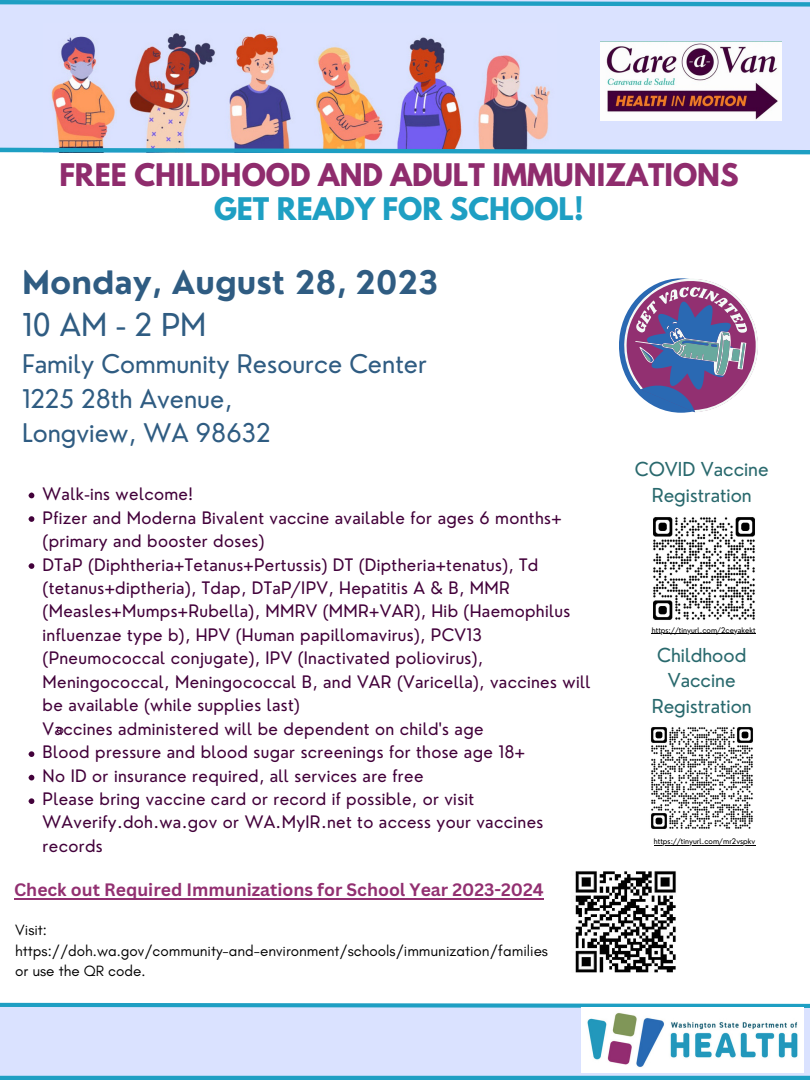
<style>
.page{position:relative;width:810px;height:1080px;background:#fff}
.page>*{position:absolute;margin:0;border:0;box-sizing:border-box;transform-origin:0 0}
.t1{font:700 31.44px "Nourd";color:#2f5c82}
.t2{font:30.69px "Nourd";color:#2f5c82}
.t3{font:700 27.62px/34.2px "League Spartan";color:#8f2c6d;text-align:center}
.t4{font:25.06px/34.2px "Nourd";color:#2f5c82}
.t5{font:18.75px/25.3px "Nourd";color:#29696d;text-align:center}
.t6{font:700 17.5px "Canva Sans";color:#923071}
.t7{font:16.81px/23.4px "Nourd";letter-spacing:.02em;color:#42013a}
.t8{font:15.19px/20.6px "Glacial Indifference";color:#000}
.t9{font:7.5px "Nourd";color:#000}
.s1{color:#1e9fc3}
</style>
<div class="page">
<div style="left:0;top:0;width:810px;height:152px;background:#dae2ff"></div>
<div style="left:0;top:1005px;width:810px;height:73px;background:#dae2ff"></div>
<img style="left:43px;top:33px;width:507px;height:115px">
<svg style="left:0;top:0;width:810px;height:7px"></svg>
<svg style="left:0;top:148px;width:810px;height:6px;background:#51aecd"></svg>
<hr style="left:0;top:1076px;width:810px;height:4px;background:#1e9fc3">
<svg style="left:0;top:1003px;width:810px;height:5px;background:#42accd"></svg>
<img style="left:581px;top:1007px;width:222px;height:66px">
<img style="left:601px;top:42px;width:180px;height:79px">
<svg style="left:29px;top:493px;width:5px;height:5px"></svg>
<svg style="left:29px;top:516px;width:5px;height:6px"></svg>
<svg style="left:29px;top:563px;width:5px;height:6px"></svg>
<svg style="left:29px;top:751px;width:5px;height:6px"></svg>
<svg style="left:29px;top:775px;width:5px;height:5px"></svg>
<svg style="left:29px;top:798px;width:5px;height:6px"></svg>
<svg style="left:57px;top:728px;width:6px;height:6px"></svg>
<hr style="left:14px;top:898px;width:332px;height:2px;background:#923071">
<hr style="left:346px;top:898px;width:198px;height:2px;background:#923071">
<svg style="left:619px;top:319px;width:76px;height:94px"></svg>
<svg style="left:624px;top:278px;width:134px;height:134px"></svg>
<img style="left:575px;top:871px;width:101px;height:101px">
<img style="left:653px;top:517px;width:102px;height:103px">
<img style="left:651px;top:727px;width:102px;height:102px">
<hr style="left:652px;top:633px;width:104px;height:1px;background:#000">
<hr style="left:654px;top:845px;width:101px;height:1px;background:#000">
<p class="t3" style="left:59px;top:162px;width:681px">FREE CHILDHOOD AND ADULT IMMUNIZATIONS<br><span class="s1">GET READY FOR SCHOOL!</span></p>
<p class="t1" style="left:22px;top:262px;width:418px">Monday, August 28, 2023</p>
<p class="t2" style="left:22px;top:306px;width:186px">10AM-2PM</p>
<p class="t4" style="left:22px;top:346px;width:406px">Family Community Resource Center</p>
<p class="t4" style="left:22px;top:381px;width:250px">1225 28th Avenue,<br>Longview, WA 98632</p>
<p class="t5" style="left:635px;top:457px;width:135px">COVID Vaccine</p>
<p class="t7" style="left:43px;top:482px;width:152px">Walk-ins welcome!</p>
<p class="t5" style="left:652px;top:482px;width:102px">Registration</p>
<p class="t7" style="left:43px;top:506px;width:520px">Pfizer and Moderna Bivalent vaccine available for ages 6 months+ (primary and booster doses)</p>
<p class="t7" style="left:43px;top:553px;width:549px">DTaP (Diphtheria+Tetanus+Pertussis) DT (Diptheria+tenatus), Td (tetanus+diptheria), Tdap, DTaP/IPV, Hepatitis A &amp; B, MMR (Measles+Mumps+Rubella), MMRV (MMR+VAR), Hib (Haemophilus influenzae type b), HPV (Human papillomavirus), PCV13 (Pneumococcal conjugate), IPV (Inactivated poliovirus), Meningococcal, Meningococcal B, and VAR (Varicella), vaccines will be available (while supplies last)</p>
<p class="t7" style="left:43px;top:717px;width:443px">Vaccines administered will be dependent on child's age</p>
<p class="t7" style="left:43px;top:740px;width:484px">Blood pressure and blood sugar screenings for those age 18+</p>
<p class="t7" style="left:43px;top:764px;width:382px">No ID or insurance required, all services are free</p>
<p class="t7" style="left:43px;top:787px;width:502px">Please bring vaccine card or record if possible, or visit<br>WAverify.doh.wa.gov or WA.MyIR.net to access your vaccines records</p>
<p class="t9" style="left:652px;top:625px;width:105px">https://tinyurl.com/2ceyakekt</p>
<p class="t5" style="left:652px;top:642px;width:102px">Childhood<br>Vaccine<br>Registration</p>
<p class="t9" style="left:654px;top:837px;width:103px">https://tinyurl.com/mr2vspkv</p>
<p class="t6" style="left:14px;top:877px;width:531px">Check out Required Immunizations for School Year 2023-2024</p>
<p class="t8" style="left:15px;top:919px;width:534px">Visit: https://doh.wa.gov/community-and-environment/schools/immunization/families or use the QR code.</p>
</div>
